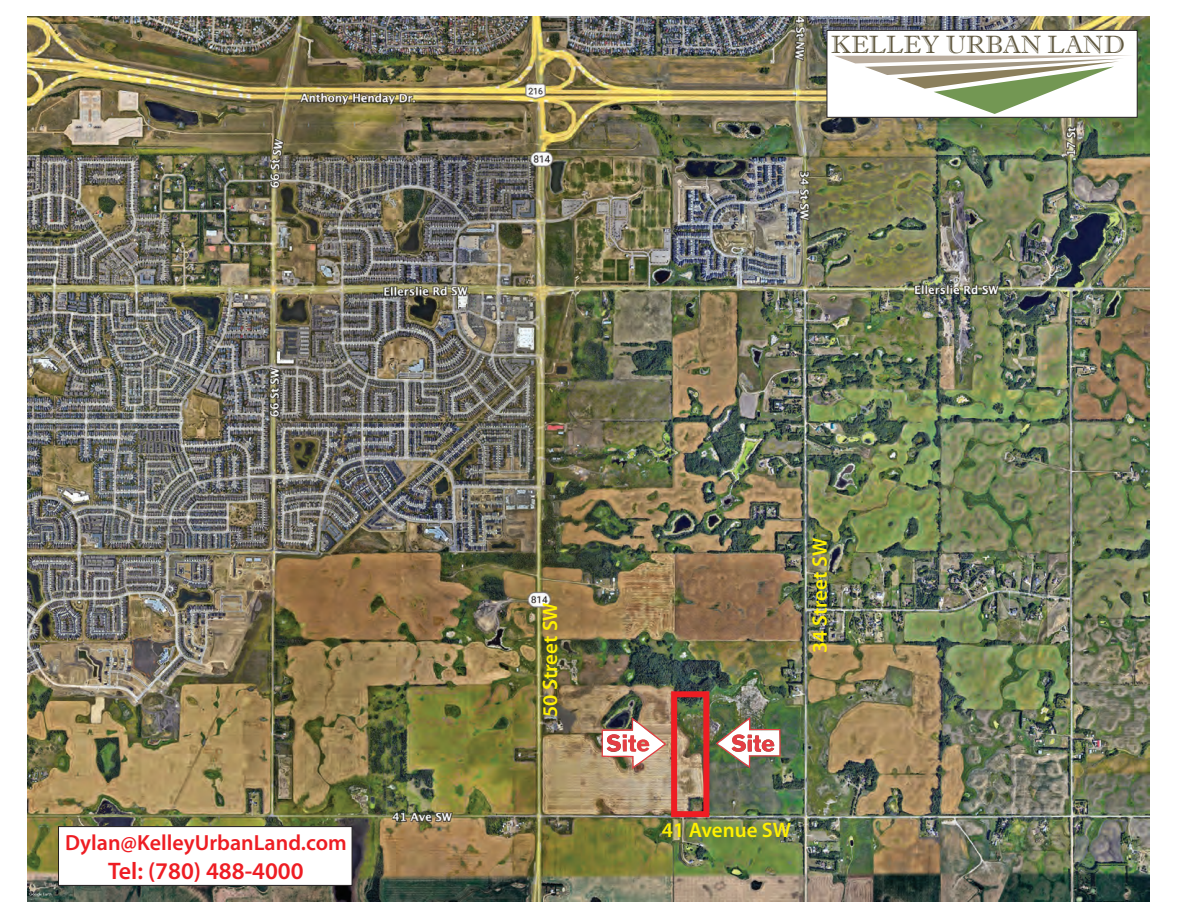
<style>
.page{position:relative;width:1188px;height:918px;background:#fff}
.page>*{position:absolute;margin:0;border:0;box-sizing:border-box;transform-origin:0 0}
.t1{font:25.05px "Imprint MT Shadow";color:#5f573e}
.t2{font:600 24px "Myriad Pro";color:#ee1d23}
.t3{font:600 22.05px "Myriad Pro";color:#ee1d23}
.t4{font:600 21px "Myriad Pro";color:#fff101}
</style>
<div class="page">
<img style="left:28px;top:16px;width:1121px;height:886px">
<div style="left:827px;top:30px;width:311px;height:88px;background:#fff;border:1px solid #231f20"></div>
<svg style="left:834px;top:55px;width:296px;height:59px"></svg>
<div style="left:58px;top:826px;width:294px;height:60px;background:#fff;border:1px solid #231f20"></div>
<img style="left:716px;top:717px;width:65px;height:51px">
<img style="left:602px;top:717px;width:64px;height:52px">
<svg style="left:623px;top:739px;width:4px;height:12px"></svg>
<div style="left:671px;top:691px;width:38px;height:126px;border:6px solid #ee1d23"></div>
<p class="t3" style="left:65px;top:829px;width:283px">Dylan@KelleyUrbanLand.com</p>
<p class="t2" style="left:108px;top:856px;width:197px">Tel: (780) 488-4000</p>
<p class="t1" style="left:831px;top:30px;width:295px">KELLEY URBAN LAND</p>
<p class="t4" style="left:537px;top:717px;width:116px;rotate:-90deg">50 Street SW</p>
<p class="t4" style="left:807px;top:653px;width:116px;rotate:-90deg">34 Street SW</p>
<p class="t4" style="left:662px;top:816px;width:131px">41 Avenue SW</p>
</div>
